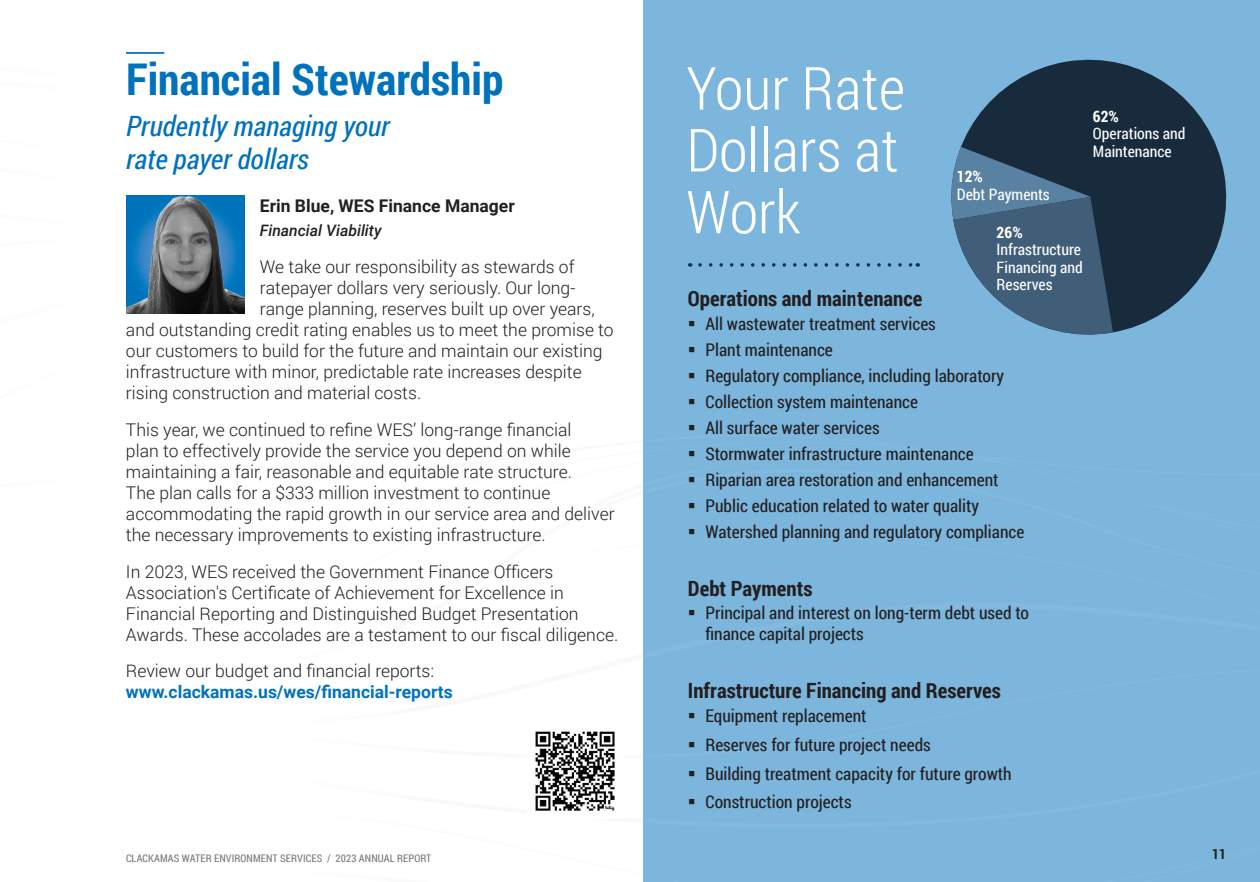
<style>
.page{position:relative;width:1260px;height:882px;background:#fff}
.page>*{position:absolute;margin:0;border:0;box-sizing:border-box;transform-origin:0 0}
.t1{font:300 59.5px/61.9px "Roboto Condensed";color:#fff;text-align:justify}
.t2{font:700 43.75px "Roboto Condensed";color:#0072bc}
.t3{font:italic 28px/33.2px "Roboto Condensed";color:#0072bc}
.t4{font:700 21px "Roboto Condensed";color:#231f20}
.t5{font:300 17.5px/21px "Roboto";color:#231f20}
.t6{font:17.5px/26.1px "Roboto Condensed";color:#231f20}
.t7{font:700 17.5px "Roboto";color:#0072bc}
.t8{font:700 17.5px "Roboto";color:#231f20}
.t9{font:15.75px/17.5px "Roboto Condensed";color:#fff;text-align:justify}
.t10{font:italic 500 15.75px "Roboto";color:#231f20}
.t11{font:700 15.75px "Roboto Condensed";color:#fff}
.t12{font:700 14px "Roboto Condensed";color:#231f20}
.t13{font:10.5px "Roboto Condensed";letter-spacing:.01em;color:#76787b}
</style>
<div class="page">
<div style="left:644px;top:0;width:616px;height:882px;background:#7db6dd"></div>
<img style="left:535px;top:731px;width:80px;height:80px">
<img style="left:126px;top:196px;width:118px;height:118px">
<svg style="left:963px;top:59px;width:264px;height:271px;fill:#182b3d"></svg>
<svg style="left:951px;top:142px;width:175px;height:193px;background:#41617b"></svg>
<svg style="left:700px;top:263px;width:218px;height:4px"></svg>
<hr style="left:126px;top:52px;width:38px;height:2px;background:#0072bc">
<h2 class="t2" style="left:126px;top:48px;width:379px">Financial Stewardship</h2>
<h3 class="t3" style="left:126px;top:108px;width:265px">Prudently managing your rate payer dollars</h3>
<p class="t8" style="left:260px;top:194px;width:256px">Erin Blue, WES Finance Manager</p>
<p class="t10" style="left:260px;top:220px;width:123px">Financial Viability</p>
<p class="t5" style="left:260px;top:256px;width:316px">We take our responsibility as stewards of</p>
<p class="t5" style="left:260px;top:277px;width:317px">ratepayer dollars very seriously. Our long-</p>
<p class="t5" style="left:260px;top:298px;width:336px">range planning, reserves built up over years,</p>
<p class="t5" style="left:126px;top:319px;width:489px">and outstanding credit rating enables us to meet the promise to</p>
<p class="t5" style="left:126px;top:340px;width:478px">our customers to build for the future and maintain our existing</p>
<p class="t5" style="left:126px;top:361px;width:457px">infrastructure with minor, predictable rate increases despite</p>
<p class="t5" style="left:126px;top:382px;width:297px">rising construction and material costs.</p>
<p class="t5" style="left:126px;top:419px;width:490px">This year, we continued to refine WES’ long-range financial<br>plan to effectively provide the service you depend on while maintaining a fair, reasonable and equitable rate structure.<br>The plan calls for a $333 million investment to continue accommodating the rapid growth in our service area and deliver the necessary improvements to existing infrastructure.</p>
<p class="t5" style="left:126px;top:560px;width:494px">In 2023, WES received the Government Finance Officers Association's Certificate of Achievement for Excellence in Financial Reporting and Distinguished Budget Presentation Awards. These accolades are a testament to our fiscal diligence.</p>
<p class="t5" style="left:126px;top:660px;width:310px">Review our budget and financial reports:</p>
<p class="t7" style="left:126px;top:680px;width:328px">www.clackamas.us/wes/financial-reports</p>
<h1 class="t1" style="left:686px;top:55px;width:220px">Your Rate Dollars at Work</h1>
<p class="t11" style="left:957px;top:165px;width:28px">12%</p>
<p class="t9" style="left:957px;top:185px;width:94px">Debt Payments</p>
<p class="t11" style="left:997px;top:221px;width:28px">26%</p>
<p class="t9" style="left:997px;top:240px;width:88px">Infrastructure Financing and Reserves</p>
<p class="t4" style="left:688px;top:284px;width:236px">Operations and maintenance</p>
<p class="t6" style="left:705px;top:310px;width:320px">All wastewater treatment services<br>Plant maintenance<br>Regulatory compliance, including laboratory Collection system maintenance<br>All surface water services<br>Stormwater infrastructure maintenance Riparian area restoration and enhancement Public education related to water quality Watershed planning and regulatory compliance</p>
<p class="t4" style="left:688px;top:574px;width:126px">Debt Payments</p>
<p class="t6" style="left:705px;top:602px;width:325px;line-height:21px">Principal and interest on long-term debt used to finance capital projects</p>
<p class="t4" style="left:688px;top:676px;width:315px">Infrastructure Financing and Reserves</p>
<p class="t6" style="left:705px;top:701px;width:308px;line-height:28.9px">Equipment replacement<br>Reserves for future project needs<br>Building treatment capacity for future growth<br>Construction projects</p>
<p class="t11" style="left:1093px;top:105px;width:28px">62%</p>
<p class="t9" style="left:1093px;top:125px;width:94px">Operations and<br>Maintenance</p>
<p class="t13" style="left:126px;top:851px;width:307px">CLACKAMAS WATER ENVIRONMENT SERVICES / 2023 ANNUAL REPORT</p>
<p class="t12" style="left:1212px;top:844px;width:15px">11</p>
</div>
